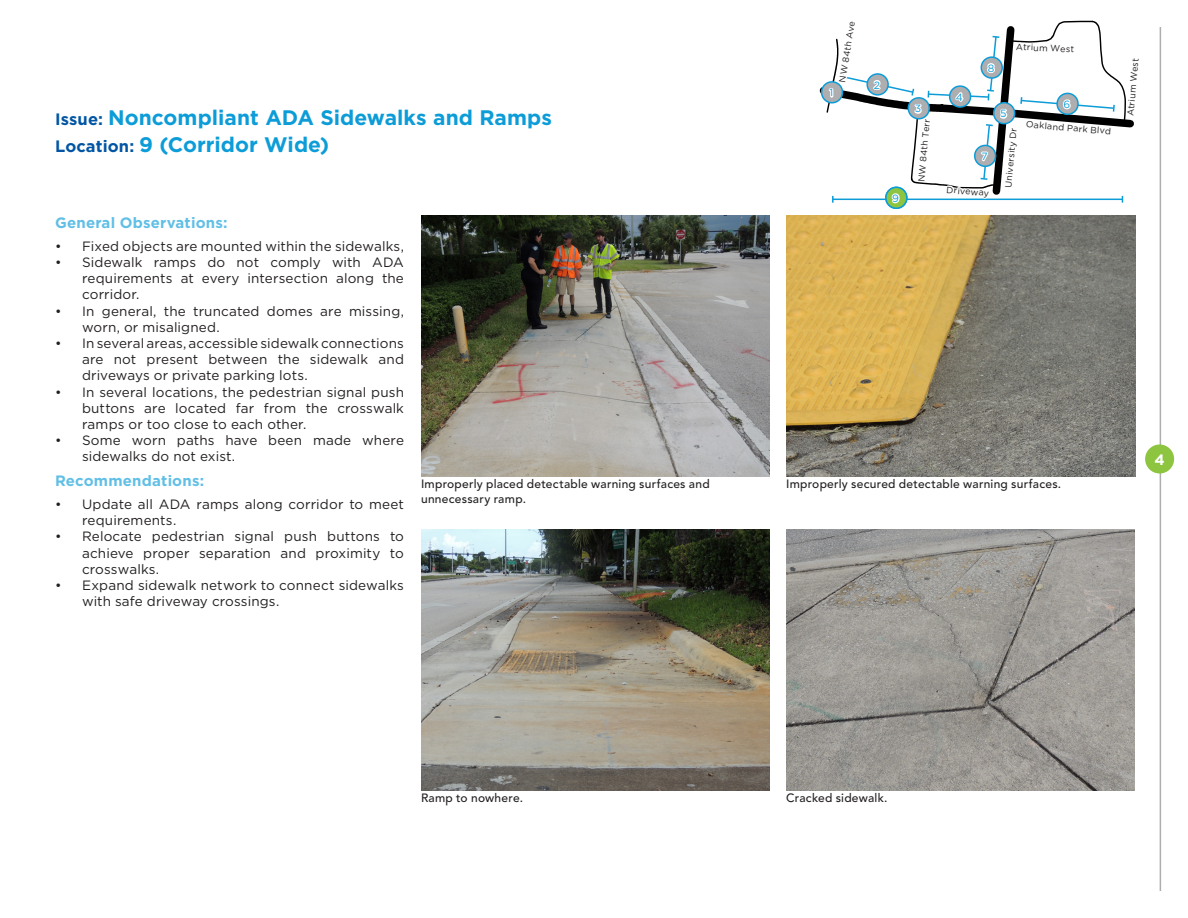
<style>
.page{position:relative;width:1188px;height:918px;background:#fff}
.page>*{position:absolute;margin:0;border:0;box-sizing:border-box;transform-origin:0 0}
.Heading_2{font:700 21px "Gotham";color:#0c9cd8}
.Heading_3{font:700 15px "Gotham";letter-spacing:.015em;color:#61bfe6}
.Text{font:700 15px "Gotham";color:#fff}
.t1{font:13.5px/16.2px "Gotham";letter-spacing:.01em;color:#231f20;text-align:justify}
.t2{font:500 12px "Avenir LT Std";letter-spacing:.02em;color:#231f20}
.NumberLabel{font:10.5px "Gotham";color:#0c9cd8}
.t3{font:9px "Gotham";color:#231f20}
.s1{font-size:16.5px;color:#0155a3}
</style>
<div class="page">
<div style="left:822px;top:82px;width:20px;height:21px;background:#aeadaf;border-radius:50%"></div>
<div style="left:821px;top:81px;width:22px;height:23px;border:2px solid #0c9cd8;border-radius:50%"></div>
<hr style="left:833px;top:199px;width:289px;height:1px;background:#0c9cd8">
<svg style="left:1122px;top:85px;width:4px;height:34px"></svg>
<svg style="left:827px;top:20px;width:289px;height:196px"></svg>
<div style="left:885px;top:187px;width:23px;height:22px;border:2px solid #0c9cd8;border-radius:50%"></div>
<hr style="left:1160px;top:27px;width:1px;height:864px;background:#aeadaf">
<div style="left:1145px;top:444px;width:29px;height:30px;background:#8dc541;border-radius:50%"></div>
<img style="left:421px;top:529px;width:348px;height:261px">
<img style="left:786px;top:529px;width:348px;height:261px">
<img style="left:421px;top:216px;width:348px;height:261px">
<img style="left:786px;top:216px;width:349px;height:261px">
<p class="Heading_2" style="left:55px;top:103px;width:498px"><span class="s1">Issue:</span> Noncompliant ADA Sidewalks and Ramps</p>
<p class="Heading_2" style="left:55px;top:130px;width:276px"><span class="s1">Location:</span> 9 (Corridor Wide)</p>
<p class="t3" style="left:836px;top:81px;width:63px;rotate:-81deg">NW 84th Ave</p>
<p class="NumberLabel" style="left:829px;top:86px;width:5px">1</p>
<p class="NumberLabel" style="left:874px;top:78px;width:8px">2</p>
<p class="NumberLabel" style="left:892px;top:192px;width:8px">9</p>
<p class="NumberLabel" style="left:915px;top:102px;width:8px">3</p>
<p class="t3" style="left:916px;top:181px;width:64px;rotate:-85deg">NW 84th Terr</p>
<p class="t3" style="left:1016px;top:41px;width:60px;rotate:3deg">Atrium West</p>
<p class="NumberLabel" style="left:988px;top:61px;width:8px">8</p>
<p class="t3" style="left:1125px;top:116px;width:59px;rotate:-85deg">Atrium West</p>
<p class="t3" style="left:1003px;top:187px;width:62px;rotate:-85deg">University Dr</p>
<p class="NumberLabel" style="left:956px;top:90px;width:9px">4</p>
<p class="NumberLabel" style="left:1063px;top:98px;width:8px">6</p>
<p class="NumberLabel" style="left:1000px;top:107px;width:8px">5</p>
<p class="t3" style="left:1027px;top:118px;width:87px;rotate:5deg">Oakland Park Blvd</p>
<p class="NumberLabel" style="left:981px;top:150px;width:8px">7</p>
<p class="t3" style="left:947px;top:184px;width:44px;rotate:5deg">Driveway</p>
<p class="Heading_3" style="left:55px;top:213px;width:174px">General Observations:</p>
<p class="t1" style="left:55px;top:238px;width:350px">• Fixed objects are mounted within the sidewalks,</p>
<p class="t1" style="left:82px;top:254px;width:323px;text-indent:-27px">• Sidewalk ramps do not comply with ADA requirements at every intersection along the corridor.</p>
<p class="t1" style="left:82px;top:302px;width:323px;text-indent:-27px">• In general, the truncated domes are missing, worn, or misaligned.</p>
<p class="t1" style="left:82px;top:335px;width:323px;text-indent:-27px">• In several areas, accessible sidewalk connections are not present between the sidewalk and driveways or private parking lots.</p>
<p class="t1" style="left:82px;top:383px;width:323px;text-indent:-27px">• In several locations, the pedestrian signal push buttons are located far from the crosswalk ramps or too close to each other.</p>
<p class="t1" style="left:82px;top:432px;width:323px;text-indent:-27px">• Some worn paths have been made where sidewalks do not exist.</p>
<p class="Heading_3" style="left:55px;top:471px;width:151px">Recommendations:</p>
<p class="t1" style="left:82px;top:496px;width:323px;text-indent:-27px">• Update all ADA ramps along corridor to meet requirements.</p>
<p class="t1" style="left:82px;top:528px;width:323px;text-indent:-27px">• Relocate pedestrian signal push buttons to achieve proper separation and proximity to crosswalks.</p>
<p class="t1" style="left:82px;top:577px;width:323px;text-indent:-27px">• Expand sidewalk network to connect sidewalks with safe driveway crossings.</p>
<p class="t2" style="left:421px;top:477px;width:290px">Improperly placed detectable warning surfaces and</p>
<p class="t2" style="left:786px;top:477px;width:277px">Improperly secured detectable warning surfaces.</p>
<p class="t2" style="left:421px;top:492px;width:106px">unnecessary ramp.</p>
<p class="Text" style="left:1154px;top:450px;width:12px">4</p>
<p class="t2" style="left:421px;top:791px;width:104px">Ramp to nowhere.</p>
<p class="t2" style="left:786px;top:791px;width:103px">Cracked sidewalk.</p>
</div>
